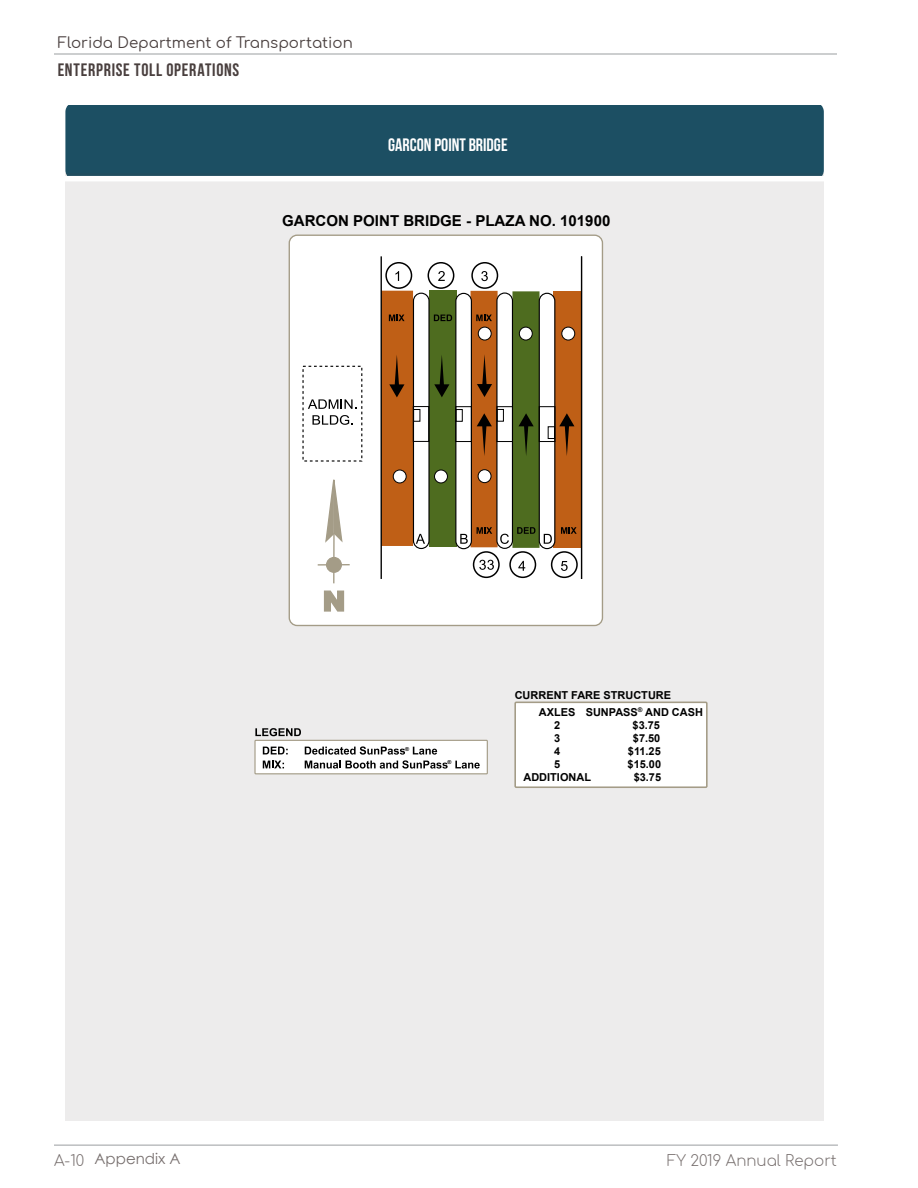
<style>
.page{position:relative;width:918px;height:1188px;background:#fff}
.page>*{position:absolute;margin:0;border:0;box-sizing:border-box;transform-origin:0 0}
.t1{font:700 18px "Bebas Neue";letter-spacing:.04em;color:#493f3e}
.t2{font:700 18px "Bebas Neue";color:#fff}
.t3{font:15px "Comfortaa";color:#493f3e}
.t4{font:700 15px "Arial";color:#000}
.t5{font:300 15px "Comfortaa";color:#776f6e}
.t6{font:15px "Century Gothic";color:#776f6e}
.t7{font:700 10.95px/13.2px "Arial";color:#000;text-align:center}
.t8{font:700 5.4px "Arial";color:#000}
</style>
<div class="page">
<hr style="left:54px;top:1144px;width:784px;height:2px;background:#bcbec0">
<hr style="left:54px;top:53px;width:783px;height:2px;background:#bcbec0">
<div style="left:65px;top:105px;width:759px;height:68px;background:#1c4f63"></div>
<div style="left:65px;top:173px;width:759px;height:948px;background:#edecec"></div>
<div style="left:65px;top:176px;width:761px;height:5px;background:#fff"></div>
<div style="left:289px;top:235px;width:313px;height:390px;background:#fff;border-radius:8px"></div>
<div style="left:289px;top:235px;width:314px;height:391px;border:1px solid #a49c87;border-radius:8px"></div>
<div style="left:381px;top:291px;width:32px;height:255px;background:#bf5f16"></div>
<div style="left:429px;top:291px;width:27px;height:256px;background:#4e6c1f"></div>
<div style="left:512px;top:291px;width:28px;height:257px;background:#4e6c1f"></div>
<div style="left:471px;top:291px;width:27px;height:256px;background:#bf5f16"></div>
<div style="left:554px;top:291px;width:27px;height:256px;background:#bf5f16"></div>
<div style="left:539px;top:293px;width:16px;height:256px;border:1px solid #000;border-radius:8px"></div>
<div style="left:496px;top:292px;width:17px;height:257px;border:1px solid #000;border-radius:8px"></div>
<div style="left:455px;top:293px;width:17px;height:256px;border:1px solid #000;border-radius:8px"></div>
<div style="left:413px;top:293px;width:17px;height:256px;border:1px solid #000;border-radius:8px"></div>
<svg style="left:559px;top:413px;width:15px;height:43px"></svg>
<svg style="left:519px;top:413px;width:15px;height:42px"></svg>
<svg style="left:477px;top:355px;width:15px;height:42px"></svg>
<svg style="left:434px;top:355px;width:15px;height:42px"></svg>
<hr style="left:381px;top:256px;width:1px;height:323px;background:#000">
<div style="left:539px;top:406px;width:16px;height:36px;border:1px solid #000"></div>
<div style="left:497px;top:406px;width:16px;height:36px;border:1px solid #000"></div>
<div style="left:455px;top:406px;width:17px;height:36px;border:1px solid #000"></div>
<div style="left:548px;top:426px;width:7px;height:13px;border:1px solid #000"></div>
<div style="left:497px;top:409px;width:7px;height:13px;border:1px solid #000"></div>
<div style="left:456px;top:409px;width:7px;height:13px;border:1px solid #000"></div>
<div style="left:413px;top:409px;width:7px;height:13px;border:1px solid #000"></div>
<div style="left:413px;top:406px;width:16px;height:36px;border:1px solid #000"></div>
<hr style="left:581px;top:256px;width:1px;height:323px;background:#000">
<div style="left:562px;top:327px;width:13px;height:13px;background:#fff;border-radius:50%"></div>
<div style="left:561px;top:327px;width:14px;height:13px;border:1px solid #000;border-radius:50%"></div>
<div style="left:478px;top:470px;width:13px;height:13px;background:#fff;border-radius:50%"></div>
<div style="left:478px;top:469px;width:13px;height:14px;border:1px solid #000;border-radius:50%"></div>
<div style="left:435px;top:470px;width:12px;height:13px;background:#fff;border-radius:50%"></div>
<div style="left:434px;top:470px;width:14px;height:13px;border:1px solid #000;border-radius:50%"></div>
<div style="left:393px;top:470px;width:13px;height:13px;background:#fff;border-radius:50%"></div>
<div style="left:393px;top:470px;width:14px;height:13px;border:1px solid #000;border-radius:50%"></div>
<div style="left:428px;top:262px;width:26px;height:27px;border:2px solid #000;border-radius:50%"></div>
<div style="left:471px;top:262px;width:27px;height:27px;border:2px solid #000;border-radius:50%"></div>
<div style="left:385px;top:262px;width:27px;height:27px;border:2px solid #000;border-radius:50%"></div>
<svg style="left:544px;top:534px;width:8px;height:10px"></svg>
<svg style="left:500px;top:534px;width:9px;height:10px"></svg>
<svg style="left:460px;top:534px;width:8px;height:10px"></svg>
<svg style="left:395px;top:271px;width:4px;height:10px"></svg>
<svg style="left:438px;top:271px;width:7px;height:10px"></svg>
<svg style="left:481px;top:271px;width:7px;height:10px"></svg>
<svg style="left:389px;top:355px;width:15px;height:42px"></svg>
<svg style="left:308px;top:399px;width:48px;height:10px"></svg>
<svg style="left:312px;top:415px;width:41px;height:10px"></svg>
<svg style="left:389px;top:315px;width:16px;height:6px"></svg>
<svg style="left:476px;top:315px;width:16px;height:6px"></svg>
<svg style="left:434px;top:315px;width:18px;height:6px"></svg>
<svg style="left:517px;top:527px;width:18px;height:7px"></svg>
<svg style="left:561px;top:527px;width:16px;height:7px"></svg>
<svg style="left:477px;top:527px;width:15px;height:7px"></svg>
<svg style="left:416px;top:534px;width:9px;height:10px"></svg>
<hr style="left:333px;top:533px;width:2px;height:50px;background:#a49c87">
<hr style="left:318px;top:564px;width:32px;height:2px;background:#a49c87">
<div style="left:327px;top:558px;width:14px;height:14px;background:#a49c87;border-radius:50%"></div>
<div style="left:326px;top:557px;width:16px;height:16px;border:1px solid #a49c87;border-radius:50%"></div>
<svg style="left:325px;top:460px;width:19px;height:85px"></svg>
<svg style="left:323px;top:590px;width:22px;height:22px"></svg>
<div style="left:551px;top:551px;width:27px;height:27px;border:2px solid #000;border-radius:50%"></div>
<svg style="left:561px;top:561px;width:7px;height:10px"></svg>
<div style="left:509px;top:551px;width:27px;height:27px;border:2px solid #000;border-radius:50%"></div>
<svg style="left:518px;top:561px;width:7px;height:10px"></svg>
<div style="left:473px;top:551px;width:27px;height:27px;border:2px solid #000;border-radius:50%"></div>
<svg style="left:479px;top:560px;width:15px;height:10px"></svg>
<svg style="left:477px;top:413px;width:15px;height:43px"></svg>
<div style="left:519px;top:327px;width:13px;height:13px;background:#fff;border-radius:50%"></div>
<div style="left:519px;top:327px;width:14px;height:13px;border:1px solid #000;border-radius:50%"></div>
<div style="left:478px;top:327px;width:13px;height:13px;background:#fff;border-radius:50%"></div>
<div style="left:478px;top:327px;width:14px;height:13px;border:1px solid #000;border-radius:50%"></div>
<svg style="left:255px;top:728px;width:46px;height:8px"></svg>
<div style="left:255px;top:740px;width:232px;height:34px;background:#fff"></div>
<div style="left:254px;top:740px;width:234px;height:34px;border:1px solid #a49c87"></div>
<svg style="left:263px;top:747px;width:25px;height:7px"></svg>
<svg style="left:263px;top:761px;width:21px;height:7px"></svg>
<svg style="left:305px;top:746px;width:143px;height:23px"></svg>
<svg style="left:455px;top:761px;width:25px;height:8px"></svg>
<div style="left:515px;top:702px;width:192px;height:85px;background:#fff"></div>
<div style="left:514px;top:702px;width:194px;height:86px;border:2px solid #a49c87"></div>
<h2 class="t3" style="left:58px;top:29px;width:297px">Florida Department of Transportation</h2>
<h1 class="t1" style="left:58px;top:60px;width:183px">ENTERPRISE TOLL OPERATIONS</h1>
<p class="t2" style="left:388px;top:135px;width:121px">GARCON POINT BRIDGE</p>
<p class="t4" style="left:282px;top:210px;width:330px">GARCON POINT BRIDGE - PLAZA NO. 101900</p>
<p class="t8" style="left:405px;top:746px;width:6px">®</p>
<p class="t8" style="left:447px;top:759px;width:6px">®</p>
<p class="t7" style="left:515px;top:689px;width:158px">CURRENT FARE STRUCTURE</p>
<p class="t7" style="left:586px;top:705px;width:119px">SUNPASS<sup>®</sup> AND CASH $3.75<br>$7.50<br>$11.25<br>$15.00<br>$3.75</p>
<p class="t7" style="left:524px;top:705px;width:69px">AXLES<br>2<br>3<br>4<br>5<br>ADDITIONAL</p>
<h2 class="t6" style="left:94px;top:1148px;width:88px">Appendix A</h2>
<h2 class="t5" style="left:54px;top:1147px;width:32px">A-10</h2>
<h2 class="t5" style="left:667px;top:1147px;width:171px">FY 2019 Annual Report</h2>
</div>
